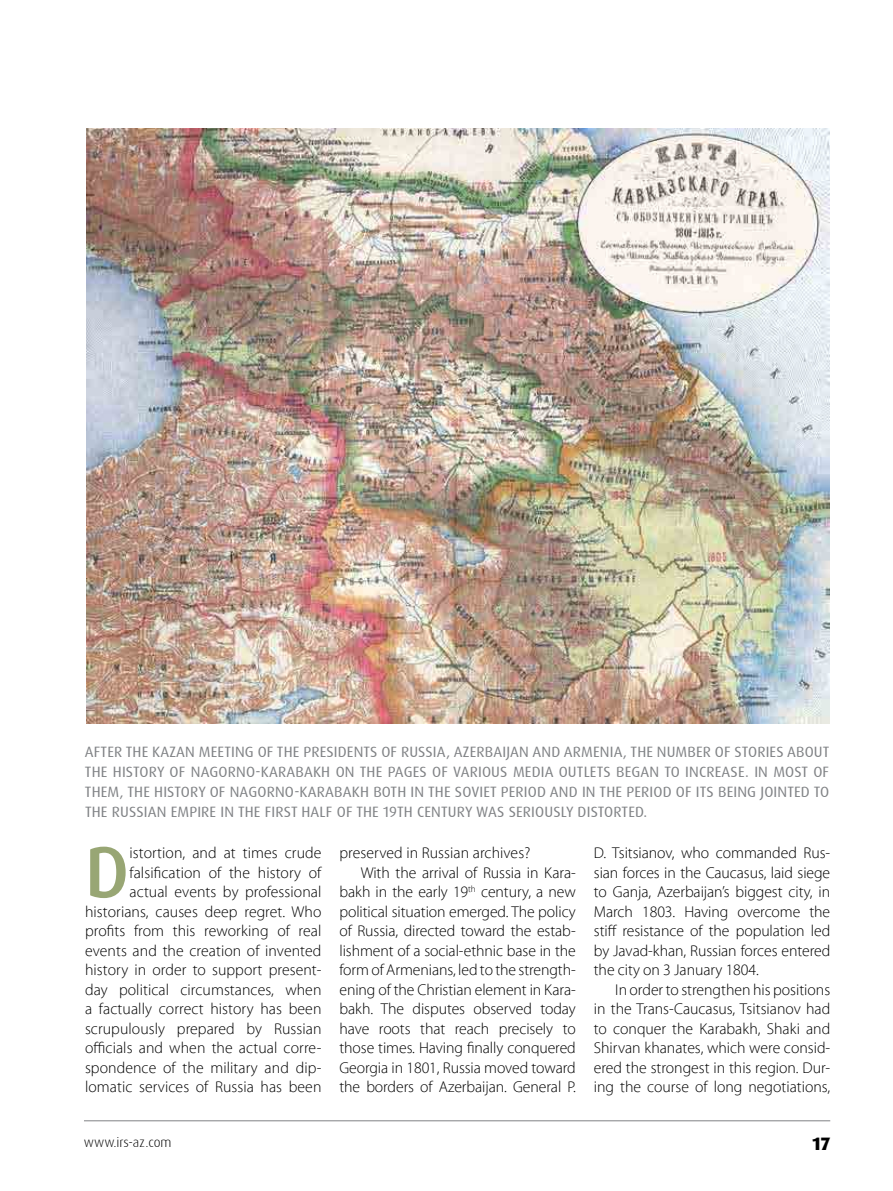
<style>
.page{position:relative;width:893px;height:1191px;background:#fff}
.page>*{position:absolute;margin:0;border:0;box-sizing:border-box;transform-origin:0 0}
.t1{font:500 72.45px "Dax Pro";color:#98a674}
.t2{font:800 18px "Dax Pro";color:#000}
.t3{font:300 15.75px/19.5px "Myriad Pro";color:#000;text-align:justify}
.t4{font:15px/20.2px "Dax Pro";letter-spacing:.01em;color:#808285;text-align:justify}
.t5{font:300 13.5px "Dax Pro";color:#000}
</style>
<div class="page">
<hr style="left:84px;top:1120px;width:746px;height:1px;background:#808285">
<img style="left:87px;top:129px;width:742px;height:594px">
<p class="t4" style="left:85px;top:741px;width:746px">AFTER THE KAZAN MEETING OF THE PRESIDENTS OF RUSSIA, AZERBAIJAN AND ARMENIA, THE NUMBER OF STORIES ABOUT THE HISTORY OF NAGORNO-KARABAKH ON THE PAGES OF VARIOUS MEDIA OUTLETS BEGAN TO INCREASE. IN MOST OF THEM, THE HISTORY OF NAGORNO-KARABAKH BOTH IN THE SOVIET PERIOD AND IN THE PERIOD OF ITS BEING JOINTED TO THE RUSSIAN EMPIRE IN THE FIRST HALF OF THE 19TH CENTURY WAS SERIOUSLY DISTORTED.</p>
<h1 class="t1" style="left:85px;top:825px;width:46px">D</h1>
<p class="t3" style="left:85px;top:843px;width:238px;text-align:right">istortion, and at times crude falsification of the history of<br>actual events by professional historians, causes deep regret. Who profits from this reworking of real events and the creation of invented history in order to support present&shy;day political circumstances, when a factually correct history has been scrupulously prepared by Russian officials and when the actual corre&shy;spondence of the military and dip&shy;lomatic services of Russia has been</p>
<p class="t3" style="left:339px;top:843px;width:192px">preserved in Russian archives?</p>
<p class="t3" style="left:361px;top:863px;width:217px">With the arrival of Russia in Kara-</p>
<p class="t3" style="left:339px;top:882px;width:238px">bakh in the early 19<sup>th</sup> century, a new</p>
<p class="t3" style="left:339px;top:902px;width:238px">political situation emerged. The policy</p>
<p class="t3" style="left:339px;top:921px;width:238px">of Russia, directed toward the estab-</p>
<p class="t3" style="left:339px;top:941px;width:238px">lishment of a social-ethnic base in the</p>
<p class="t3" style="left:339px;top:960px;width:238px">form of Armenians, led to the strength-</p>
<p class="t3" style="left:339px;top:980px;width:238px">ening of the Christian element in Kara-</p>
<p class="t3" style="left:339px;top:999px;width:238px">bakh. The disputes observed today</p>
<p class="t3" style="left:339px;top:1019px;width:238px">have roots that reach precisely to</p>
<p class="t3" style="left:339px;top:1038px;width:238px">those times. Having finally conquered</p>
<p class="t3" style="left:339px;top:1058px;width:238px">Georgia in 1801, Russia moved toward</p>
<p class="t3" style="left:339px;top:1077px;width:238px">the borders of Azerbaijan. General P.</p>
<p class="t3" style="left:594px;top:843px;width:238px">D. Tsitsianov, who commanded Rus&shy;sian forces in the Caucasus, laid siege to Ganja, Azerbaijan’s biggest city, in March 1803. Having overcome the stiff resistance of the population led by Javad-khan, Russian forces entered the city on 3 January 1804.</p>
<p class="t3" style="left:594px;top:980px;width:238px;text-indent:21px">In order to strengthen his positions in the Trans-Caucasus, Tsitsianov had to conquer the Karabakh, Shaki and Shirvan khanates, which were consid&shy;ered the strongest in this region. Dur&shy;ing the course of long negotiations,</p>
<p class="t5" style="left:84px;top:1133px;width:89px">www.irs-az.com</p>
<p class="t2" style="left:813px;top:1131px;width:19px">17</p>
</div>
